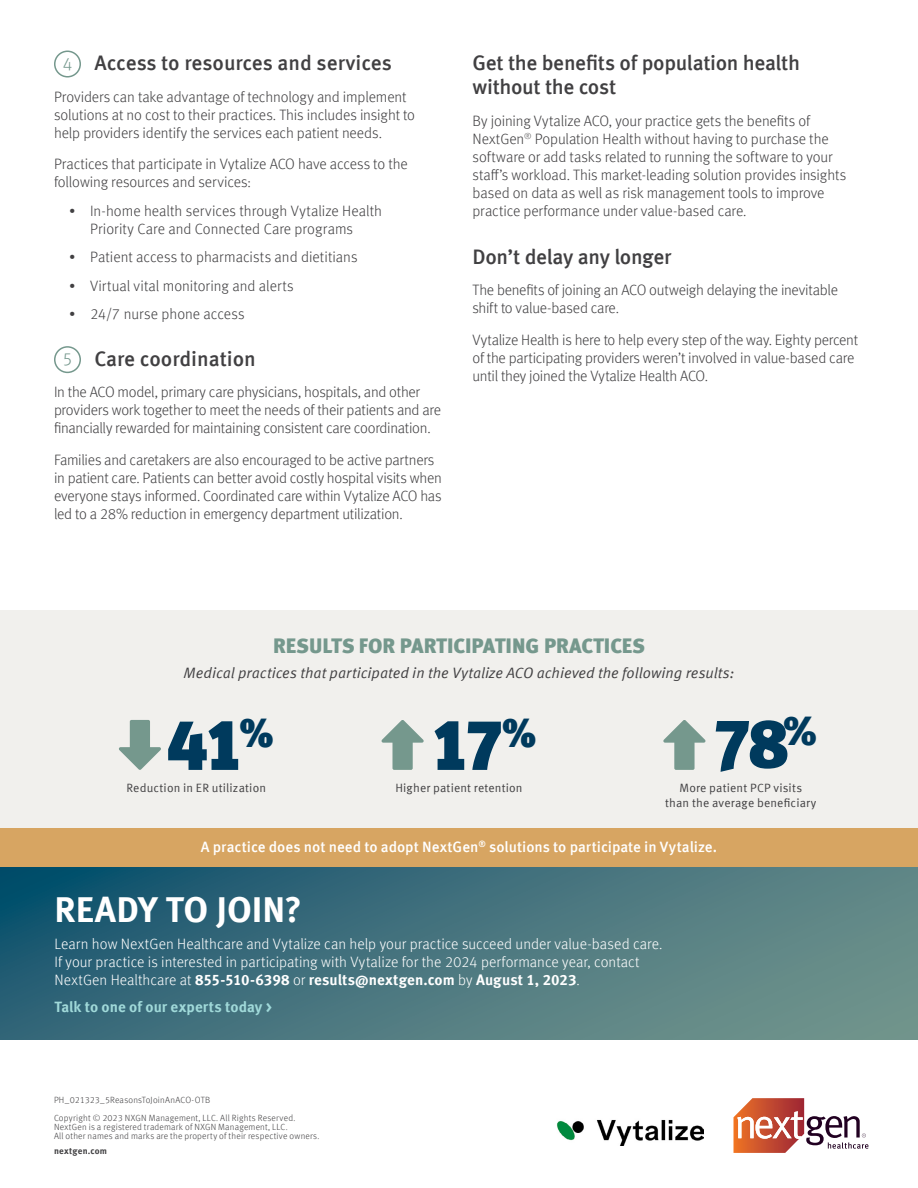
<style>
.page{position:relative;width:918px;height:1188px;background:#fff}
.page>*{position:absolute;margin:0;border:0;box-sizing:border-box;transform-origin:0 0}
.t1{font:900 69.3px "Meta Headline Offc";color:#003a5d}
.t2{font:900 69.3px "Meta Offc";color:#003a5d}
.t3{font:700 36px "Meta Offc";letter-spacing:-.005em;color:#fff}
.t4{font:500 21px/24px "Meta Offc";letter-spacing:-.015em;color:#414042}
.t5{font:900 20.7px "Meta Offc";color:#75988d}
.t6{font:300 18px "Meta Offc";color:#75988d}
.t7{font:300 15px/18px "Meta Offc";letter-spacing:-.01em;color:#414042}
.t8{font:300 15px/18px "Meta Offc";letter-spacing:.005em;color:#fff}
.t9{font:15px "Meta Offc Norm Ita";color:#414042}
.t10{font:500 15px "Meta Offc";letter-spacing:-.005em;color:#fff}
.t11{font:700 15px "Meta Offc";letter-spacing:.005em;color:#a0d9d9}
.t12{font:12px/15px "Meta Offc Norm";letter-spacing:.015em;color:#414042;text-align:center}
.t13{font:300 9px/18px "Meta Offc";letter-spacing:.02em;color:#414042}
.t14{font:700 9px "Meta Offc";letter-spacing:.025em;color:#414042}
.s1{font-weight:700}
</style>
<div class="page">
<svg style="left:734px;top:1098px;width:134px;height:55px"></svg>
<svg style="left:0;top:867px;width:918px;height:173px;background:#47757e"></svg>
<div style="left:0;top:610px;width:918px;height:257px;background:#f1f0ed"></div>
<img style="left:557px;top:1120px;width:147px;height:26px">
<div style="left:54px;top:51px;width:27px;height:27px;border:2px solid #75988d;border-radius:50%"></div>
<div style="left:54px;top:346px;width:27px;height:27px;border:2px solid #75988d;border-radius:50%"></div>
<svg style="left:381px;top:720px;width:43px;height:50px"></svg>
<svg style="left:119px;top:720px;width:42px;height:50px"></svg>
<svg style="left:663px;top:720px;width:43px;height:50px"></svg>
<div style="left:0;top:828px;width:918px;height:39px;background:#d7a562"></div>
<h3 class="t4" style="left:94px;top:52px;width:299px">Access to resources and services</h3>
<p class="t7" style="left:54px;top:88px;width:363px">Providers can take advantage of technology and implement solutions at no cost to their practices. This includes insight to help providers identify the services each patient needs.</p>
<p class="t7" style="left:54px;top:156px;width:355px">Practices that participate in Vytalize ACO have access to the following resources and services:</p>
<p class="t7" style="left:69px;top:202px;width:315px;text-align:center">• In-home health services through Vytalize Health<br>Priority Care and Connected Care programs</p>
<p class="t7" style="left:69px;top:249px;width:290px">• Patient access to pharmacists and dietitians</p>
<p class="t7" style="left:69px;top:277px;width:226px">• Virtual vital monitoring and alerts</p>
<p class="t7" style="left:69px;top:306px;width:177px">• 24/7 nurse phone access</p>
<h3 class="t4" style="left:94px;top:347px;width:163px">Care coordination</h3>
<p class="t7" style="left:54px;top:384px;width:389px">In the ACO model, primary care physicians, hospitals, and other providers work together to meet the needs of their patients and are financially rewarded for maintaining consistent care coordination.</p>
<p class="t7" style="left:54px;top:451px;width:389px">Families and caretakers are also encouraged to be active partners in patient care. Patients can better avoid costly hospital visits when everyone stays informed. Coordinated care within Vytalize ACO has led to a 28% reduction in emergency department utilization.</p>
<p class="t6" style="left:62px;top:53px;width:12px">4</p>
<p class="t6" style="left:62px;top:349px;width:12px">5</p>
<h3 class="t4" style="left:472px;top:52px;width:329px">Get the benefits of population health without the cost</h3>
<p class="t7" style="left:472px;top:112px;width:375px">By joining Vytalize ACO, your practice gets the benefits of NextGen<sup>®</sup> Population Health without having to purchase the software or add tasks related to running the software to your staff’s workload. This market-leading solution provides insights based on data as well as risk management tools to improve practice performance under value-based care.</p>
<h3 class="t4" style="left:472px;top:245px;width:200px">Don’t delay any longer</h3>
<p class="t7" style="left:472px;top:282px;width:367px">The benefits of joining an ACO outweigh delaying the inevitable shift to value-based care.</p>
<p class="t7" style="left:472px;top:331px;width:387px">Vytalize Health is here to help every step of the way. Eighty percent of the participating providers weren’t involved in value-based care until they joined the Vytalize Health ACO.</p>
<h3 class="t5" style="left:273px;top:633px;width:374px">RESULTS FOR PARTICIPATING PRACTICES</h3>
<p class="t9" style="left:184px;top:664px;width:552px">Medical practices that participated in the Vytalize ACO achieved the following results:</p>
<h1 class="t1" style="left:429px;top:705px;width:109px">17<sup>%</sup></h1>
<h1 class="t2" style="left:712px;top:703px;width:106px">78<sup>%</sup></h1>
<p class="t12" style="left:665px;top:781px;width:153px">More patient PCP visits<br>than the average beneficiary</p>
<p class="t10" style="left:201px;top:838px;width:518px">A practice does not need to adopt NextGen<sup>®</sup> solutions to participate in Vytalize.</p>
<h1 class="t1" style="left:166px;top:705px;width:109px">41<sup>%</sup></h1>
<p class="t12" style="left:127px;top:781px;width:141px">Reduction in ER utilization</p>
<p class="t12" style="left:395px;top:781px;width:129px">Higher patient retention</p>
<h2 class="t3" style="left:54px;top:889px;width:249px">READY TO JOIN?</h2>
<p class="t8" style="left:54px;top:936px;width:610px">Learn how NextGen Healthcare and Vytalize can help your practice succeed under value-based care.<br>If your practice is interested in participating with Vytalize for the 2024 performance year, contact<br>NextGen Healthcare at <span class="s1">855-510-6398</span> or <span class="s1">results@nextgen.com</span> by <span class="s1">August 1, 2023</span>.</p>
<p class="t11" style="left:54px;top:998px;width:219px">Talk to one of our experts today &gt;</p>
<p class="t13" style="left:54px;top:1091px;width:243px">PH_021323_5ReasonsToJoinAnACO-OTB<br>Copyright © 2023 NXGN Management, LLC. All Rights Reserved.</p>
<p class="t13" style="left:54px;top:1123px;width:267px;line-height:9px">NextGen is a registered trademark of NXGN Management, LLC.<br>All other names and marks are the property of their respective owners.</p>
<p class="t14" style="left:54px;top:1146px;width:55px">nextgen.com</p>
</div>
